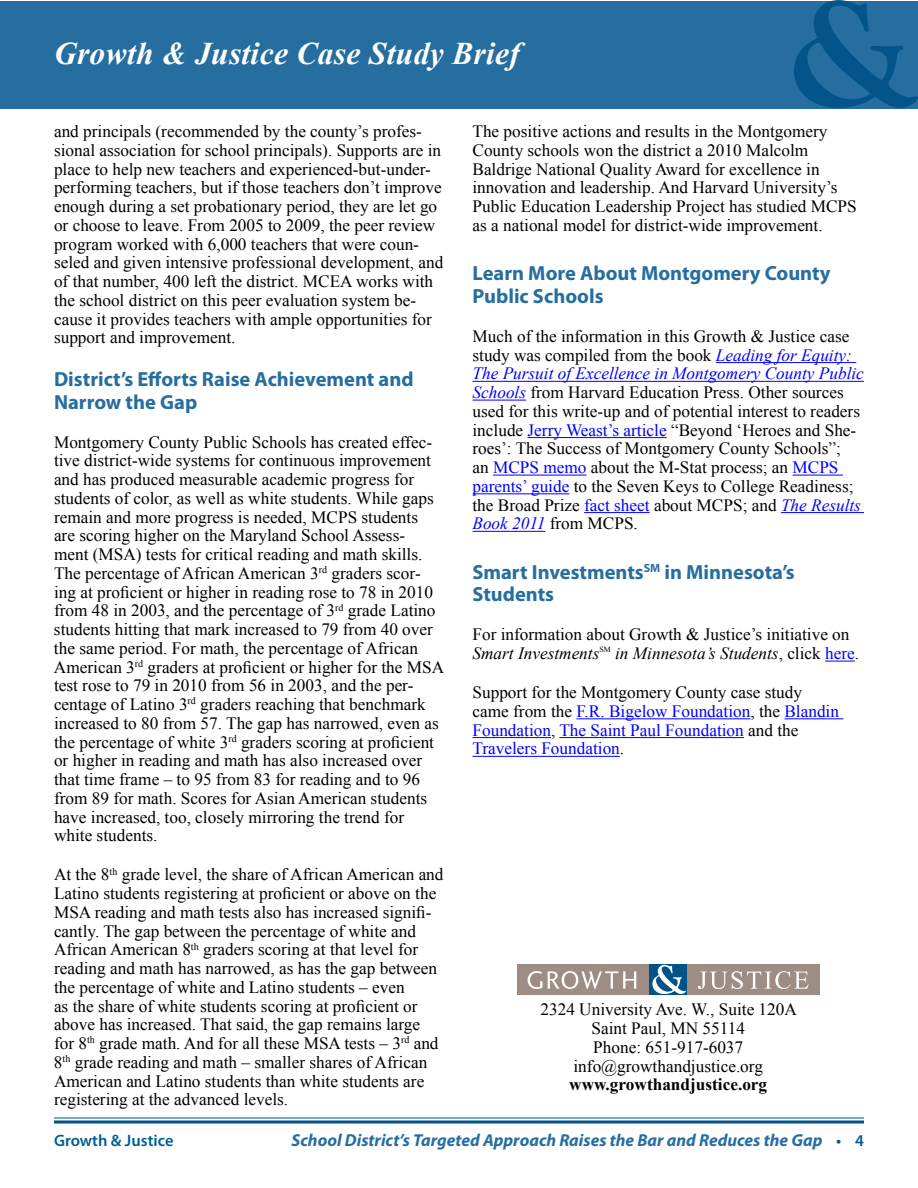
<style>
.page{position:relative;width:918px;height:1188px;background:#fff}
.page>*{position:absolute;margin:0;border:0;box-sizing:border-box;transform-origin:0 0}
.t1{font:italic 700 31.5px "Times New Roman";letter-spacing:.01em;color:#fff}
.t2{font:700 20.4px/22.5px "Myriad Pro";color:#276ea0}
.t3{font:italic 700 17.4px "Myriad Pro";color:#276ea0}
.t4{font:17.25px/18.8px "Times New Roman";color:#000}
.t5{font:17.25px/18.8px "Times New Roman";color:#00f}
.t6{font:700 17.25px "Times New Roman";color:#000}
.t7{font:600 16.5px "Myriad Pro";color:#005d91}
.s1{font-style:italic;color:#00f}
.s2{color:#00f}
.s3{font-style:italic}
.s4{color:#000}
.s5{font-weight:600;font-style:normal;font-size:16.5px;color:#005d91}
</style>
<div class="page">
<hr style="left:54px;top:1117px;width:810px;height:2px;background:#005288">
<svg style="left:54px;top:1120px;width:810px;height:4px;background:#3f7da5"></svg>
<div style="left:1px;top:1px;width:917px;height:108px;background:#276ea0"></div>
<svg style="left:794px;top:0;width:124px;height:108px"></svg>
<div style="left:517px;top:964px;width:302px;height:30px;background:#9d8d85"></div>
<svg style="left:528px;top:971px;width:108px;height:18px"></svg>
<svg style="left:698px;top:971px;width:111px;height:18px"></svg>
<div style="left:650px;top:964px;width:37px;height:30px;background:#005288"></div>
<svg style="left:652px;top:965px;width:34px;height:29px"></svg>
<hr style="left:716px;top:362px;width:140px;height:1px;background:#00f">
<hr style="left:472px;top:381px;width:392px;height:1px;background:#00f">
<hr style="left:472px;top:400px;width:54px;height:1px;background:#00f">
<hr style="left:528px;top:437px;width:139px;height:1px;background:#00f">
<hr style="left:493px;top:475px;width:94px;height:1px;background:#00f">
<hr style="left:793px;top:475px;width:50px;height:1px;background:#00f">
<hr style="left:472px;top:493px;width:97px;height:1px;background:#00f">
<hr style="left:584px;top:512px;width:66px;height:1px;background:#00f">
<hr style="left:781px;top:512px;width:83px;height:1px;background:#00f">
<hr style="left:472px;top:531px;width:73px;height:1px;background:#00f">
<hr style="left:825px;top:661px;width:30px;height:1px;background:#00f">
<hr style="left:576px;top:718px;width:174px;height:1px;background:#00f">
<hr style="left:784px;top:718px;width:59px;height:1px;background:#00f">
<hr style="left:472px;top:737px;width:79px;height:1px;background:#00f">
<hr style="left:559px;top:737px;width:185px;height:1px;background:#00f">
<hr style="left:472px;top:756px;width:148px;height:1px;background:#00f">
<h1 class="t1" style="left:54px;top:31px;width:468px">Growth &amp; Justice Case Study Brief</h1>
<p class="t4" style="left:54px;top:122px;width:391px">and principals (recommended by the county’s profes&shy;sional association for school principals). Supports are in place to help new teachers and experienced-but-under&shy;performing teachers, but if those teachers don’t improve enough during a set probationary period, they are let go or choose to leave. From 2005 to 2009, the peer review program worked with 6,000 teachers that were coun&shy;seled and given intensive professional development, and of that number, 400 left the district. MCEA works with the school district on this peer evaluation system be&shy;cause it provides teachers with ample opportunities for support and improvement.</p>
<p class="t2" style="left:54px;top:367px;width:361px">District’s Efforts Raise Achievement and<br>Narrow the Gap</p>
<p class="t4" style="left:54px;top:432px;width:392px">Montgomery County Public Schools has created effec&shy;tive district-wide systems for continuous improvement and has produced measurable academic progress for students of color, as well as white students. While gaps remain and more progress is needed, MCPS students<br>are scoring higher on the Maryland School Assess-<br>ment (MSA) tests for critical reading and math skills.<br>The percentage of African American 3<sup>rd</sup> graders scor&shy;ing at proficient or higher in reading rose to 78 in 2010 from 48 in 2003, and the percentage of 3<sup>rd</sup> grade Latino students hitting that mark increased to 79 from 40 over the same period. For math, the percentage of African American 3<sup>rd</sup> graders at proficient or higher for the MSA test rose to 79 in 2010 from 56 in 2003, and the per&shy;centage of Latino 3<sup>rd</sup> graders reaching that benchmark increased to 80 from 57. The gap has narrowed, even as the percentage of white 3<sup>rd</sup> graders scoring at proficient or higher in reading and math has also increased over that time frame – to 95 from 83 for reading and to 96 from 89 for math. Scores for Asian American students have increased, too, closely mirroring the trend for white students.</p>
<p class="t4" style="left:54px;top:865px;width:391px">At the 8<sup>th</sup> grade level, the share of African American and Latino students registering at proficient or above on the MSA reading and math tests also has increased signifi&shy;cantly. The gap between the percentage of white and African American 8<sup>th</sup> graders scoring at that level for reading and math has narrowed, as has the gap between the percentage of white and Latino students – even<br>as the share of white students scoring at proficient or above has increased. That said, the gap remains large for 8<sup>th</sup> grade math. And for all these MSA tests – 3<sup>rd</sup> and 8<sup>th</sup> grade reading and math – smaller shares of African American and Latino students than white students are registering at the advanced levels.</p>
<p class="t4" style="left:472px;top:122px;width:386px">The positive actions and results in the Montgomery County schools won the district a 2010 Malcolm Baldrige National Quality Award for excellence in innovation and leadership. And Harvard University’s Public Education Leadership Project has studied MCPS as a national model for district-wide improvement.</p>
<p class="t2" style="left:472px;top:262px;width:360px">Learn More About Montgomery County<br>Public Schools</p>
<p class="t4" style="left:472px;top:327px;width:393px">Much of the information in this Growth &amp; Justice case study was compiled from the book <span class="s1">Leading for Equity:<br>The Pursuit of Excellence in Montgomery County Public Schools</span> from Harvard Education Press. Other sources used for this write-up and of potential interest to readers include <span class="s2">Jerry Weast’s article</span> “Beyond ‘Heroes and She&shy;roes’: The Success of Montgomery County Schools”;<br>an <span class="s2">MCPS memo</span> about the M-Stat process; an <span class="s2">MCPS parents’ guide</span> to the Seven Keys to College Readiness; the Broad Prize <span class="s2">fact sheet</span> about MCPS; and <span class="s1">The Results Book 2011</span> from MCPS.</p>
<p class="t2" style="left:472px;top:560px;width:324px">Smart Investments<sup>SM</sup> in Minnesota’s<br>Students</p>
<p class="t4" style="left:472px;top:625px;width:388px">For information about Growth &amp; Justice’s initiative on<br><span class="s3">Smart Investments</span><sup>SM</sup> <span class="s3">in Minnesota’s Students</span>, click <span class="s2">here</span>.</p>
<p class="t5" style="left:473px;top:683px;width:368px"><span class="s4">Support for the Montgomery County case study came from the</span> F.R. Bigelow Foundation<span class="s4">, the</span> Blandin Foundation<span class="s4">,</span> the Saint Paul Foundation <span class="s4">and the </span>Travelers Foundation<span class="s4">.</span></p>
<p class="t4" style="left:540px;top:1000px;width:258px;text-align:center">2324 University Ave. W., Suite 120A<br>Saint Paul, MN 55114<br>Phone: 651-917-6037 info@growthandjustice.org</p>
<p class="t6" style="left:569px;top:1073px;width:200px">www.growthandjustice.org</p>
<p class="t7" style="left:54px;top:1130px;width:121px">Growth &amp; Justice</p>
<p class="t3" style="left:291px;top:1129px;width:574px">School District’s Targeted Approach Raises the Bar and Reduces the Gap <span class="s5">• 4</span></p>
</div>
